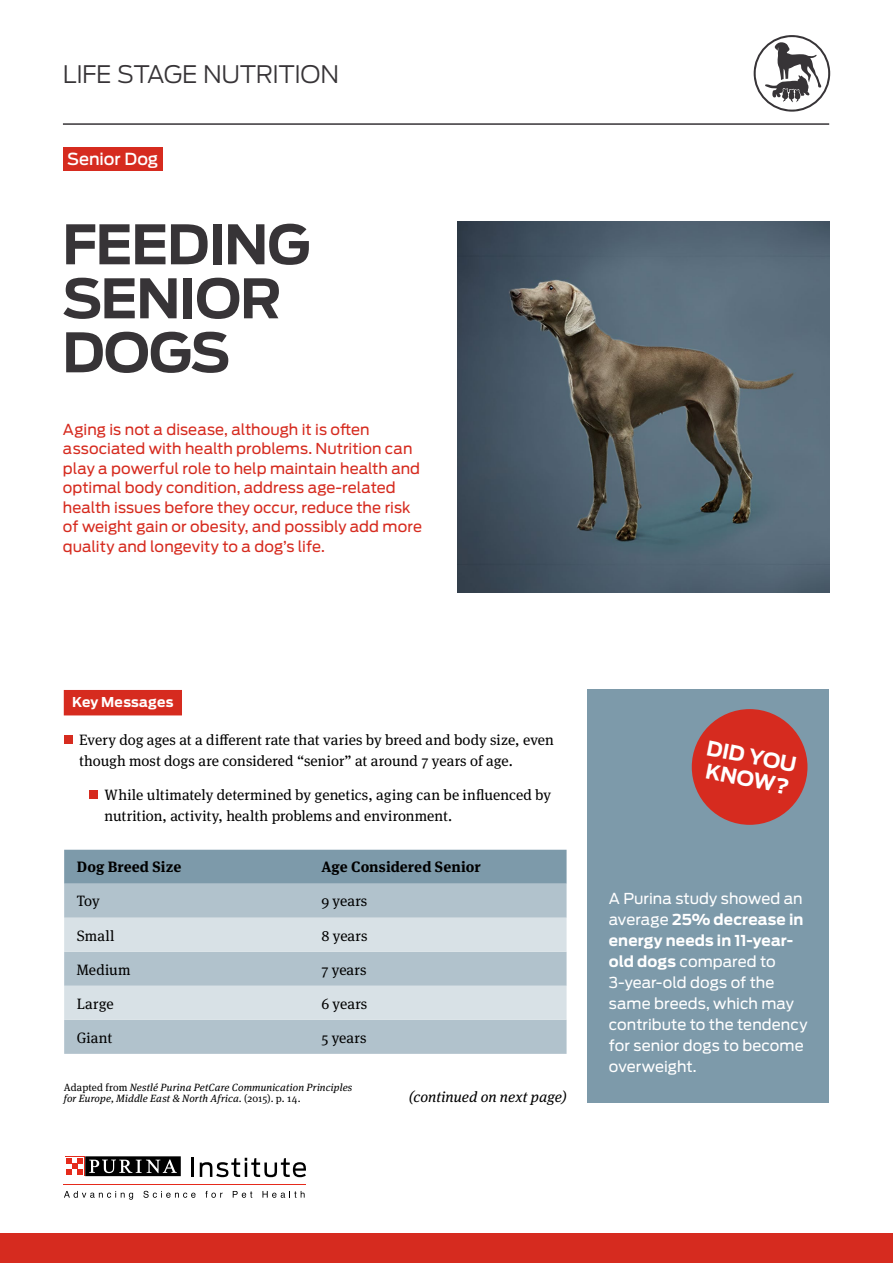
<style>
.page{position:relative;width:893px;height:1263px;background:#fff}
.page>*{position:absolute;margin:0;border:0;box-sizing:border-box;transform-origin:0 0}
.t1{font:700 54px/54px "Antenna";letter-spacing:-.025em;color:#373437}
.t2{font:300 24px "Antenna";letter-spacing:-.02em;color:#373437}
.t3{font:700 20.4px/22.8px "Antenna";color:#fff}
.t4{font:500 16.5px "Antenna";color:#fff}
.t5{font:15px/21px "Meta Serif Pro";letter-spacing:.005em;color:#000}
.t6{font:15px/19.5px "Antenna";color:#d62b1f}
.t7{font:15px/21px "Antenna";letter-spacing:.005em;color:#fff}
.t8{font:700 15px "Meta Serif Pro";letter-spacing:.01em;color:#000}
.t9{font:italic 15px "Meta Serif Pro";color:#000}
.t10{font:700 13.5px "Antenna";letter-spacing:.02em;color:#fff}
.t11{font:italic 10.5px/11.2px "Meta Serif Pro";letter-spacing:.015em;color:#000}
.s1{font-style:normal}
.s2{font-weight:700}
</style>
<div class="page">
<svg style="left:754px;top:35px;width:76px;height:77px"></svg>
<div style="left:0;top:1233px;width:893px;height:30px;background:#d62b1f"></div>
<hr style="left:63px;top:123px;width:766px;height:2px;background:#373437">
<hr style="left:64px;top:1184px;width:242px;height:1px;background:#e52a1b">
<svg style="left:192px;top:1158px;width:2px;height:19px"></svg>
<svg style="left:200px;top:1158px;width:106px;height:19px"></svg>
<svg style="left:64px;top:1191px;width:69px;height:9px"></svg>
<svg style="left:143px;top:1191px;width:53px;height:7px"></svg>
<svg style="left:205px;top:1191px;width:18px;height:7px"></svg>
<svg style="left:233px;top:1191px;width:19px;height:7px"></svg>
<svg style="left:262px;top:1191px;width:43px;height:7px"></svg>
<svg style="left:85px;top:1176px;width:96px;height:1px"></svg>
<svg style="left:65px;top:1156px;width:20px;height:20px"></svg>
<div style="left:85px;top:1156px;width:96px;height:20px;background:#000"></div>
<svg style="left:89px;top:1159px;width:88px;height:14px"></svg>
<div style="left:65px;top:1157px;width:19px;height:18px;background:#fff"></div>
<svg style="left:66px;top:1158px;width:17px;height:17px"></svg>
<img style="left:458px;top:221px;width:371px;height:371px">
<div style="left:63px;top:147px;width:100px;height:24px;background:#d62b1f"></div>
<div style="left:588px;top:689px;width:241px;height:413px;background:#7d9aaa"></div>
<div style="left:692px;top:709px;width:115px;height:116px;background:#d62b1f;border-radius:50%"></div>
<div style="left:64px;top:690px;width:118px;height:25px;background:#d62b1f"></div>
<div style="left:64px;top:736px;width:8px;height:8px;background:#d62b1f"></div>
<div style="left:89px;top:790px;width:9px;height:9px;background:#d62b1f"></div>
<div style="left:64px;top:850px;width:503px;height:34px;background:#7d9aaa"></div>
<div style="left:64px;top:884px;width:503px;height:170px;background:#b1c2cc"></div>
<svg style="left:64px;top:918px;width:503px;height:102px;background:#cbd6dd"></svg>
<h2 class="t2" style="left:63px;top:58px;width:278px">LIFE STAGE NUTRITION</h2>
<p class="t4" style="left:67px;top:149px;width:93px">Senior Dog</p>
<h1 class="t1" style="left:62px;top:218px;width:250px">FEEDING<br>SENIOR<br>DOGS</h1>
<p class="t6" style="left:63px;top:419px;width:360px">Aging is not a disease, although it is often associated with health problems. Nutrition can play a powerful role to help maintain health and optimal body condition, address age-related health issues before they occur, reduce the risk of weight gain or obesity, and possibly add more quality and longevity to a dog’s life.</p>
<p class="t10" style="left:72px;top:694px;width:103px">Key Messages</p>
<p class="t5" style="left:79px;top:728px;width:476px">Every dog ages at a different rate that varies by breed and body size, even though most dogs are considered “senior” at around 7 years of age.</p>
<p class="t5" style="left:105px;top:783px;width:448px">While ultimately determined by genetics, aging can be influenced by nutrition, activity, health problems and environment.</p>
<p class="t8" style="left:77px;top:855px;width:106px">Dog Breed Size</p>
<p class="t8" style="left:321px;top:855px;width:161px">Age Considered Senior</p>
<p class="t5" style="left:77px;top:890px;width:24px">Toy</p>
<p class="t5" style="left:321px;top:890px;width:48px">9 years</p>
<p class="t5" style="left:77px;top:924px;width:39px">Small</p>
<p class="t5" style="left:321px;top:924px;width:48px">8 years</p>
<p class="t5" style="left:77px;top:958px;width:55px">Medium</p>
<p class="t5" style="left:321px;top:958px;width:47px">7 years</p>
<p class="t5" style="left:77px;top:992px;width:38px">Large</p>
<p class="t5" style="left:321px;top:992px;width:48px">6 years</p>
<p class="t5" style="left:77px;top:1026px;width:37px">Giant</p>
<p class="t5" style="left:321px;top:1026px;width:47px">5 years</p>
<p class="t11" style="left:64px;top:1081px;width:290px"><span class="s1">Adapted from</span> Nestlé Purina PetCare Communication Principles for Europe, Middle East &amp; North Africa<span class="s1">. (2015). p. 14.</span></p>
<p class="t9" style="left:409px;top:1086px;width:159px">(continued on next page)</p>
<h3 class="t3" style="left:709px;top:737px;width:93px;rotate:11deg">DID YOU<br>KNOW?</h3>
<p class="t7" style="left:609px;top:888px;width:200px">A Purina study showed an average <span class="s2">25% decrease in energy needs in 11-year&shy;old dogs</span> compared to<br>3-year-old dogs of the same breeds, which may contribute to the tendency for senior dogs to become overweight.</p>
</div>
